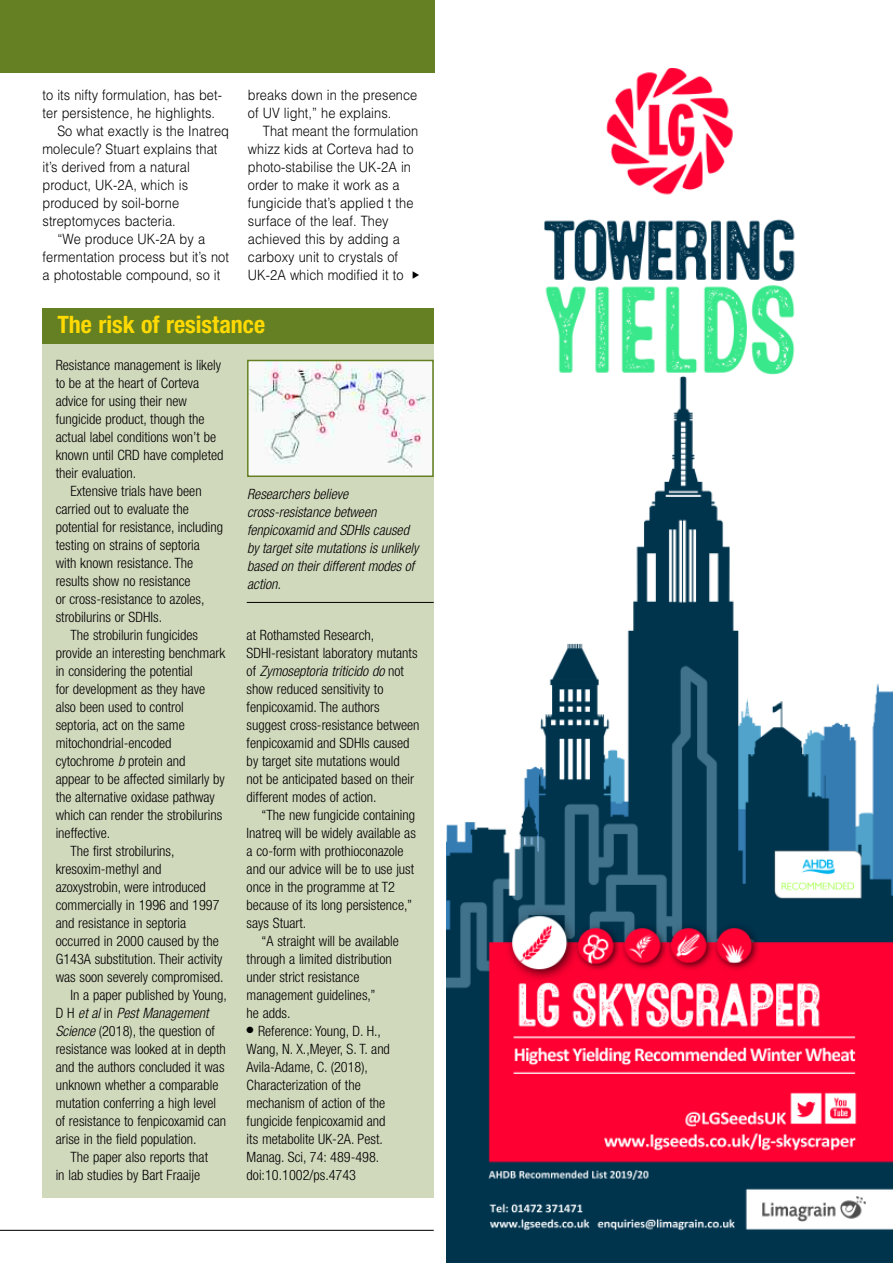
<style>
.page{position:relative;width:893px;height:1263px;background:#fff}
.page>*{position:absolute;margin:0;border:0;box-sizing:border-box;transform-origin:0 0}
.t1{font:700 condensed 24px "Helvetica Neue";color:#ffd902}
.t2{font:300 condensed 14.25px/18px "Helvetica Neue";color:#000}
.t3{font:300 14.25px/18px "Helvetica";letter-spacing:.005em;color:#000;scale:.9 1}
.t4{font:italic 300 condensed 14.25px/18px "Helvetica Neue";color:#000}
.s1{font-style:italic}
.s2{font-style:normal}
</style>
<div class="page">
<hr style="left:0;top:1230px;width:434px;height:1px;background:#000">
<div style="left:43px;top:343px;width:391px;height:855px;background:#d1d9bd"></div>
<img style="left:250px;top:363px;width:181px;height:111px">
<div style="left:247px;top:360px;width:187px;height:117px;border:2px solid #648022"></div>
<hr style="left:247px;top:602px;width:187px;height:1px;background:#000">
<div style="left:43px;top:308px;width:391px;height:36px;background:#648022"></div>
<div style="left:0;top:0;width:435px;height:72px;background:#648022"></div>
<img style="left:446px;top:68px;width:447px;height:1195px">
<p class="t3" style="left:43px;top:86px;width:201px">to its nifty formulation, has bet-</p>
<p class="t3" style="left:43px;top:104px;width:193px">ter persistence, he highlights.</p>
<p class="t3" style="left:57px;top:122px;width:192px">So what exactly is the Inatreq</p>
<p class="t3" style="left:43px;top:140px;width:196px">molecule? Stuart explains that</p>
<p class="t3" style="left:43px;top:158px;width:165px">it’s derived from a natural</p>
<p class="t3" style="left:43px;top:176px;width:163px">product, UK-2A, which is</p>
<p class="t3" style="left:43px;top:194px;width:153px">produced by soil-borne</p>
<p class="t3" style="left:43px;top:212px;width:150px">streptomyces bacteria.</p>
<p class="t3" style="left:57px;top:230px;width:166px">“We produce UK-2A by a</p>
<p class="t3" style="left:43px;top:248px;width:209px">fermentation process but it’s not</p>
<p class="t3" style="left:43px;top:266px;width:199px">a photostable compound, so it</p>
<p class="t3" style="left:248px;top:86px;width:190px">breaks down in the presence of UV light,” he explains.</p>
<p class="t3" style="left:248px;top:122px;width:191px;text-indent:15px">That meant the formulation whizz kids at Corteva had to photo-stabilise the UK-2A in order to make it work as a fungicide that’s applied t the surface of the leaf. They achieved this by adding a carboxy unit to crystals of<br>UK-2A which modified it to</p>
<h1 class="t1" style="left:57px;top:316px;width:209px">The risk of resistance</h1>
<p class="t2" style="left:56px;top:357px;width:167px">Resistance management is likely</p>
<p class="t2" style="left:56px;top:375px;width:145px">to be at the heart of Corteva</p>
<p class="t2" style="left:56px;top:393px;width:133px">advice for using their new</p>
<p class="t2" style="left:56px;top:411px;width:150px">fungicide product, though the</p>
<p class="t2" style="left:56px;top:429px;width:162px">actual label conditions won’t be</p>
<p class="t2" style="left:56px;top:447px;width:169px">known until CRD have completed</p>
<p class="t2" style="left:56px;top:465px;width:82px">their evaluation.</p>
<p class="t2" style="left:71px;top:483px;width:133px">Extensive trials have been</p>
<p class="t2" style="left:56px;top:501px;width:135px">carried out to evaluate the</p>
<p class="t2" style="left:56px;top:519px;width:169px">potential for resistance, including</p>
<p class="t2" style="left:56px;top:537px;width:146px">testing on strains of septoria</p>
<p class="t2" style="left:56px;top:555px;width:139px">with known resistance. The</p>
<p class="t2" style="left:56px;top:573px;width:137px">results show no resistance</p>
<p class="t2" style="left:56px;top:591px;width:150px">or cross-resistance to azoles,</p>
<p class="t2" style="left:56px;top:609px;width:108px">strobilurins or SDHIs.</p>
<p class="t2" style="left:71px;top:627px;width:129px">The strobilurin fungicides</p>
<p class="t2" style="left:56px;top:645px;width:171px">provide an interesting benchmark</p>
<p class="t2" style="left:56px;top:663px;width:139px">in considering the potential</p>
<p class="t2" style="left:56px;top:681px;width:151px">for development as they have</p>
<p class="t2" style="left:56px;top:699px;width:130px">also been used to control</p>
<p class="t2" style="left:56px;top:717px;width:131px">septoria, act on the same</p>
<p class="t2" style="left:56px;top:735px;width:117px">mitochondrial-encoded</p>
<p class="t2" style="left:56px;top:753px;width:131px">cytochrome <span class="s1">b</span> protein and</p>
<p class="t2" style="left:56px;top:771px;width:171px">appear to be affected similarly by</p>
<p class="t2" style="left:56px;top:789px;width:161px">the alternative oxidase pathway</p>
<p class="t2" style="left:56px;top:807px;width:168px">which can render the strobilurins</p>
<p class="t2" style="left:56px;top:825px;width:56px">ineffective.</p>
<p class="t2" style="left:71px;top:843px;width:106px">The first strobilurins,</p>
<p class="t2" style="left:56px;top:861px;width:107px">kresoxim-methyl and</p>
<p class="t2" style="left:56px;top:879px;width:152px">azoxystrobin, were introduced</p>
<p class="t2" style="left:56px;top:897px;width:165px">commercially in 1996 and 1997</p>
<p class="t2" style="left:56px;top:915px;width:132px">and resistance in septoria</p>
<p class="t2" style="left:56px;top:933px;width:165px">occurred in 2000 caused by the</p>
<p class="t2" style="left:56px;top:951px;width:168px">G143A substitution. Their activity</p>
<p class="t2" style="left:56px;top:969px;width:170px">was soon severely compromised.</p>
<p class="t2" style="left:71px;top:987px;width:158px">In a paper published by Young,</p>
<p class="t4" style="left:56px;top:1005px;width:154px"><span class="s2">D H</span> et al <span class="s2">in</span> Pest Management</p>
<p class="t2" style="left:56px;top:1023px;width:161px"><span class="s1">Science</span> (2018), the question of</p>
<p class="t2" style="left:56px;top:1041px;width:172px">resistance was looked at in depth</p>
<p class="t2" style="left:56px;top:1059px;width:170px">and the authors concluded it was</p>
<p class="t2" style="left:56px;top:1077px;width:164px">unknown whether a comparable</p>
<p class="t2" style="left:56px;top:1095px;width:162px">mutation conferring a high level</p>
<p class="t2" style="left:56px;top:1113px;width:172px">of resistance to fenpicoxamid can</p>
<p class="t2" style="left:56px;top:1131px;width:142px">arise in the field population.</p>
<p class="t2" style="left:71px;top:1149px;width:139px">The paper also reports that</p>
<p class="t2" style="left:56px;top:1167px;width:146px">in lab studies by Bart Fraaije</p>
<p class="t4" style="left:247px;top:486px;width:173px">Researchers believe cross-resistance between fenpicoxamid and SDHIs caused by target site mutations is unlikely based on their different modes of action.</p>
<p class="t2" style="left:247px;top:627px;width:174px">at Rothamsted Research,<br>SDHI-resistant laboratory mutants of <span class="s1">Zymoseptoria triticido do</span> not show reduced sensitivity to fenpicoxamid. The authors suggest cross-resistance between fenpicoxamid and SDHIs caused by target site mutations would<br>not be anticipated based on their different modes of action.</p>
<p class="t2" style="left:247px;top:807px;width:171px;text-indent:15px">“The new fungicide containing<br>Inatreq will be widely available as a co-form with prothioconazole and our advice will be to use just once in the programme at T2 because of its long persistence,” says Stuart.</p>
<p class="t2" style="left:247px;top:933px;width:154px;text-indent:15px">“A straight will be available through a limited distribution under strict resistance management guidelines,”<br>he adds.</p>
<p class="t2" style="left:247px;top:1023px;width:145px">● Reference: Young, D. H.,<br>Wang, N. X.,Meyer, S. T. and<br>Avila-Adame, C. (2018),<br>Characterization of the mechanism of action of the fungicide fenpicoxamid and its metabolite UK-2A. Pest.<br>Manag. Sci, 74: 489-498. doi:10.1002/ps.4743</p>
</div>
